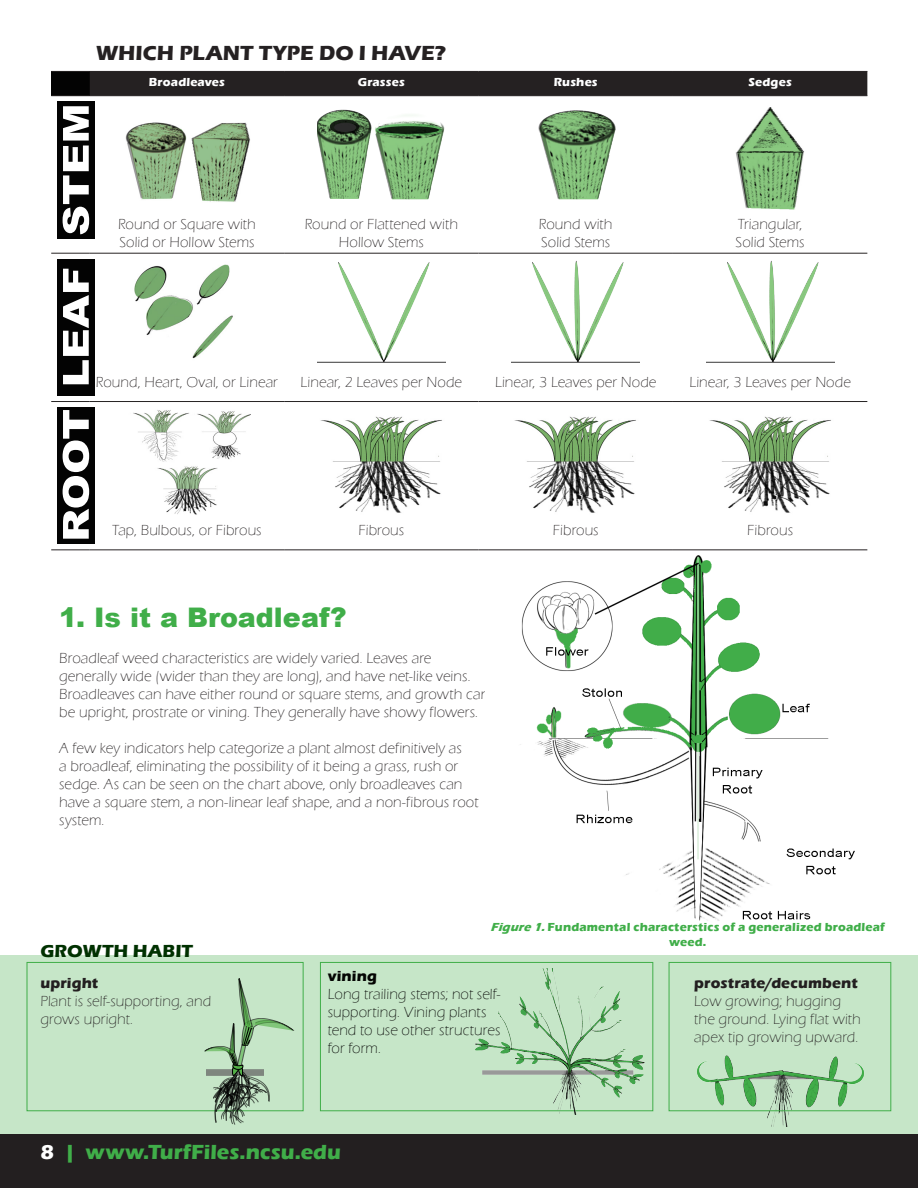
<style>
.page{position:relative;width:918px;height:1188px;background:#fff}
.page>*{position:absolute;margin:0;border:0;box-sizing:border-box;transform-origin:0 0}
.Disease_Labels{font:900 27px "Arial";color:#40ae49}
.Page_Numbers{font:700 21px "Eras ITC";color:#40ae49}
.t1{font:700 21px "Eras ITC";color:#231f20}
.Control_Practices_Ti{font:700 18px "Eras ITC";letter-spacing:.005em;color:#003100}
.t2{font:300 15px/18px "Eras ITC";letter-spacing:.005em;color:#231f20}
.t3{font:300 15px/18px "Eras ITC";letter-spacing:.005em;color:#040503}
.photo_labels{font:700 15px "Eras ITC";letter-spacing:.01em;color:#231f20}
.photo_labels-2{font:700 15px "Eras ITC";letter-spacing:.01em;color:#040503}
.photo_labels-3{font:700 12px/14.4px "Eras ITC";letter-spacing:.015em;color:#40ae49;text-align:center}
.t4{font:700 12px "Eras ITC";letter-spacing:.015em;color:#fff}
.s1{font-style:italic}
.s2{color:#fff}
</style>
<div class="page">
<div style="left:0;top:1134px;width:918px;height:54px;background:#231f20"></div>
<div style="left:0;top:955px;width:918px;height:178px;background:#c6e6c8"></div>
<img style="left:694px;top:1055px;width:171px;height:72px">
<div style="left:27px;top:962px;width:276px;height:149px;border:1px solid #40ae49"></div>
<svg style="left:204px;top:978px;width:90px;height:147px"></svg>
<div style="left:320px;top:962px;width:333px;height:149px;border:1px solid #40ae49"></div>
<img style="left:474px;top:968px;width:180px;height:147px">
<img style="left:520px;top:555px;width:335px;height:366px">
<div style="left:669px;top:962px;width:222px;height:149px;border:1px solid #40ae49"></div>
<div style="left:51px;top:71px;width:39px;height:25px;background:#000"></div>
<div style="left:90px;top:72px;width:777px;height:23px;background:#252122"></div>
<hr style="left:51px;top:71px;width:39px;height:1px;background:#231f20">
<hr style="left:90px;top:71px;width:194px;height:1px;background:#231f20">
<hr style="left:284px;top:71px;width:195px;height:1px;background:#231f20">
<hr style="left:479px;top:71px;width:194px;height:1px;background:#231f20">
<hr style="left:673px;top:71px;width:194px;height:1px;background:#231f20">
<hr style="left:51px;top:95px;width:39px;height:1px;background:#231f20">
<hr style="left:90px;top:95px;width:194px;height:1px;background:#231f20">
<hr style="left:284px;top:95px;width:195px;height:1px;background:#231f20">
<hr style="left:479px;top:95px;width:194px;height:1px;background:#231f20">
<hr style="left:673px;top:95px;width:194px;height:1px;background:#231f20">
<hr style="left:51px;top:253px;width:39px;height:1px;background:#231f20">
<hr style="left:90px;top:253px;width:194px;height:1px;background:#231f20">
<hr style="left:284px;top:253px;width:195px;height:1px;background:#231f20">
<hr style="left:479px;top:253px;width:194px;height:1px;background:#231f20">
<hr style="left:673px;top:253px;width:194px;height:1px;background:#231f20">
<hr style="left:51px;top:401px;width:39px;height:1px;background:#231f20">
<hr style="left:90px;top:401px;width:194px;height:1px;background:#231f20">
<hr style="left:284px;top:401px;width:195px;height:1px;background:#231f20">
<hr style="left:479px;top:401px;width:194px;height:1px;background:#231f20">
<hr style="left:673px;top:401px;width:194px;height:1px;background:#231f20">
<hr style="left:51px;top:550px;width:39px;height:1px;background:#231f20">
<hr style="left:90px;top:550px;width:194px;height:1px;background:#231f20">
<hr style="left:284px;top:550px;width:195px;height:1px;background:#231f20">
<hr style="left:479px;top:550px;width:194px;height:1px;background:#231f20">
<hr style="left:673px;top:550px;width:194px;height:1px;background:#231f20">
<img style="left:57px;top:102px;width:37px;height:136px">
<img style="left:125px;top:122px;width:125px;height:80px">
<img style="left:317px;top:109px;width:128px;height:91px">
<img style="left:538px;top:110px;width:78px;height:90px">
<img style="left:736px;top:107px;width:68px;height:103px">
<img style="left:57px;top:259px;width:37px;height:137px">
<img style="left:134px;top:264px;width:99px;height:95px">
<img style="left:317px;top:262px;width:128px;height:101px">
<img style="left:512px;top:260px;width:128px;height:103px">
<img style="left:706px;top:260px;width:128px;height:103px">
<img style="left:57px;top:408px;width:37px;height:136px">
<img style="left:133px;top:410px;width:118px;height:105px">
<img style="left:320px;top:416px;width:122px;height:97px">
<img style="left:514px;top:416px;width:122px;height:97px">
<img style="left:709px;top:416px;width:122px;height:97px">
<h2 class="t1" style="left:96px;top:41px;width:352px">WHICH PLANT TYPE DO I HAVE?</h2>
<p class="t4" style="left:149px;top:75px;width:78px">Broadleaves</p>
<p class="t4" style="left:358px;top:75px;width:49px">Grasses</p>
<p class="t4" style="left:554px;top:75px;width:46px">Rushes</p>
<p class="t4" style="left:749px;top:75px;width:45px">Sedges</p>
<p class="t2" style="left:118px;top:215px;width:139px">Round or Square with<br>Solid or Hollow Stems</p>
<p class="t2" style="left:305px;top:215px;width:155px;text-align:center">Round or Flattened with<br>Hollow Stems</p>
<p class="t2" style="left:539px;top:215px;width:75px">Round with<br>Solid Stems</p>
<p class="t2" style="left:736px;top:215px;width:71px">Triangular,<br>Solid Stems</p>
<p class="t2" style="left:96px;top:373px;width:184px">Round, Heart, Oval, or Linear</p>
<p class="t2" style="left:301px;top:373px;width:163px">Linear, 2 Leaves per Node</p>
<p class="t2" style="left:495px;top:373px;width:163px">Linear, 3 Leaves per Node</p>
<p class="t2" style="left:689px;top:373px;width:163px">Linear, 3 Leaves per Node</p>
<p class="t2" style="left:112px;top:521px;width:151px">Tap, Bulbous, or Fibrous</p>
<p class="t2" style="left:358px;top:521px;width:47px">Fibrous</p>
<p class="t2" style="left:553px;top:521px;width:47px">Fibrous</p>
<p class="t2" style="left:747px;top:521px;width:47px">Fibrous</p>
<p class="Disease_Labels" style="left:59px;top:597px;width:289px">1. Is it a Broadleaf?</p>
<p class="t2" style="left:59px;top:649px;width:432px">Broadleaf weed characteristics are widely varied. Leaves are generally wide (wider than they are long), and have net-like veins.<br>Broadleaves can have either round or square stems, and growth can be upright, prostrate or vining. They generally have showy flowers.</p>
<p class="t2" style="left:59px;top:739px;width:421px">A few key indicators help categorize a plant almost definitively as<br>a broadleaf, eliminating the possibility of it being a grass, rush or sedge. As can be seen on the chart above, only broadleaves can have a square stem, a non-linear leaf shape, and a non-fibrous root system.</p>
<p class="Control_Practices_Ti" style="left:40px;top:941px;width:154px">GROWTH HABIT</p>
<p class="photo_labels" style="left:40px;top:974px;width:59px">upright</p>
<p class="t2" style="left:40px;top:992px;width:172px">Plant is self-supporting, and grows upright.</p>
<p class="photo_labels-3" style="left:491px;top:920px;width:396px"><span class="s1">Figure 1.</span>Fundamental characterstics of a generalized broadleaf weed.</p>
<p class="photo_labels-2" style="left:328px;top:967px;width:51px">vining</p>
<p class="t3" style="left:328px;top:985px;width:174px">Long trailing stems; not self&shy;supporting. Vining plants tend to use other structures for form.</p>
<p class="photo_labels" style="left:694px;top:974px;width:165px">prostrate/decumbent</p>
<p class="t2" style="left:694px;top:992px;width:168px">Low growing; hugging the ground. Lying flat with apex tip growing upward.</p>
<p class="Page_Numbers" style="left:40px;top:1140px;width:302px"><span class="s2">8</span> | www.TurfFiles.ncsu.edu</p>
</div>
